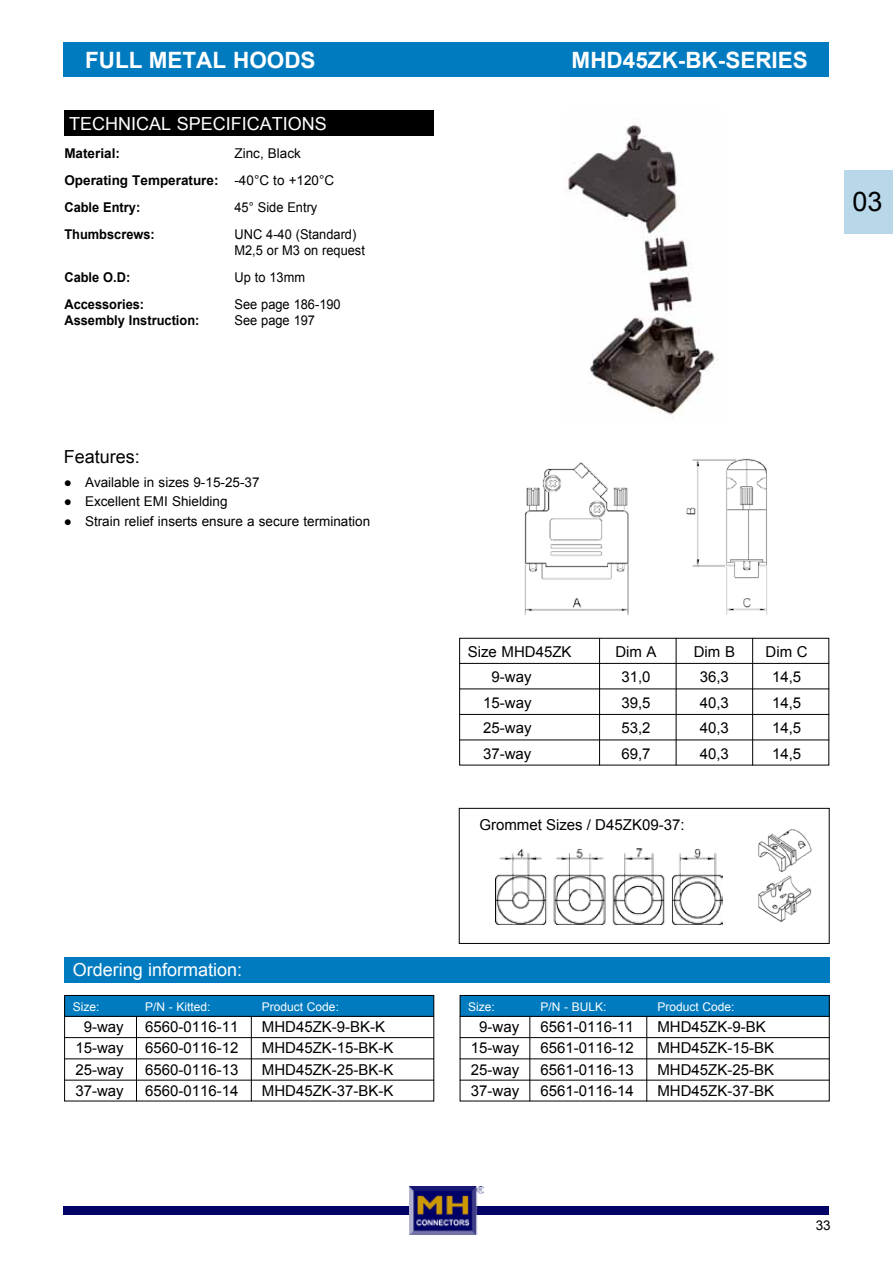
<style>
.page{position:relative;width:893px;height:1263px;background:#fff}
.page>*{position:absolute;margin:0;border:0;box-sizing:border-box;transform-origin:0 0}
.t1{font:27px "Arial";color:#000}
.t2{font:700 22.5px "Arial";color:#fff}
.t3{font:18px "Arial";color:#fff}
.t4{font:18px "Arial";color:#000}
.t5{font:15px "Arial";color:#000}
.t6{font:13.5px "Arial";color:#000}
.t7{font:13.5px/16.2px "Arial";color:#000;scale:.95 1}
.t8{font:700 13.5px/26.7px "Arial";color:#000}
.t9{font:700 13.5px "Arial";color:#000;scale:.95 1}
.t10{font:12px "Arial";color:#fff}
.s1{font-weight:400}
</style>
<div class="page">
<div style="left:64px;top:43px;width:765px;height:34px;background:#007bc0"></div>
<div style="left:64px;top:111px;width:370px;height:25px;background:#000"></div>
<div style="left:64px;top:957px;width:766px;height:25px;background:#007bc0"></div>
<div style="left:64px;top:995px;width:370px;height:21px;background:#007bc0"></div>
<div style="left:64px;top:995px;width:370px;height:106px;border:1px solid #000"></div>
<hr style="left:64px;top:1016px;width:370px;height:1px;background:#000">
<hr style="left:64px;top:1037px;width:370px;height:1px;background:#000">
<hr style="left:64px;top:1058px;width:370px;height:1px;background:#000">
<hr style="left:64px;top:1080px;width:370px;height:1px;background:#000">
<hr style="left:136px;top:1016px;width:1px;height:85px;background:#000">
<hr style="left:251px;top:1016px;width:1px;height:85px;background:#000">
<div style="left:460px;top:995px;width:370px;height:21px;background:#007bc0"></div>
<div style="left:460px;top:995px;width:370px;height:106px;border:1px solid #000"></div>
<hr style="left:460px;top:1016px;width:370px;height:1px;background:#000">
<hr style="left:460px;top:1037px;width:370px;height:1px;background:#000">
<hr style="left:460px;top:1058px;width:370px;height:1px;background:#000">
<hr style="left:460px;top:1080px;width:370px;height:1px;background:#000">
<hr style="left:529px;top:1016px;width:1px;height:85px;background:#000">
<hr style="left:646px;top:1016px;width:1px;height:85px;background:#000">
<div style="left:64px;top:1206px;width:765px;height:9px;background:#010167"></div>
<img style="left:409px;top:1187px;width:75px;height:47px">
<div style="left:844px;top:170px;width:49px;height:64px;background:#b8d7e9"></div>
<img style="left:566px;top:124px;width:152px;height:294px">
<div style="left:459px;top:638px;width:370px;height:127px;background:#fff;border:1px solid #000"></div>
<hr style="left:459px;top:663px;width:370px;height:1px;background:#000">
<hr style="left:459px;top:688px;width:370px;height:1px;background:#000">
<hr style="left:459px;top:714px;width:370px;height:1px;background:#000">
<hr style="left:459px;top:739px;width:370px;height:1px;background:#000">
<hr style="left:752px;top:638px;width:1px;height:127px;background:#000">
<hr style="left:676px;top:638px;width:1px;height:127px;background:#000">
<hr style="left:599px;top:638px;width:1px;height:127px;background:#000">
<img style="left:524px;top:458px;width:243px;height:157px">
<div style="left:459px;top:808px;width:371px;height:136px;border:1px solid #000"></div>
<img style="left:495px;top:848px;width:227px;height:76px">
<img style="left:758px;top:829px;width:54px;height:93px">
<h2 class="t2" style="left:85px;top:45px;width:232px">FULL METAL HOODS</h2>
<h2 class="t2" style="left:572px;top:45px;width:238px">MHD45ZK-BK-SERIES</h2>
<p class="t3" style="left:69px;top:112px;width:259px">TECHNICAL SPECIFICATIONS</p>
<p class="t8" style="left:64px;top:141px;width:271px;text-indent:170px"><span class="s1">Zinc, Black<br></span>Operating Temperature: <span class="s1">-40°C to +120°C<br></span>Cable Entry:</p>
<p class="t8" style="left:64px;top:141px;width:57px">Material:</p>
<p class="t7" style="left:234px;top:199px;width:89px">45° Side Entry</p>
<p class="t9" style="left:64px;top:225px;width:97px">Thumbscrews:</p>
<p class="t7" style="left:234px;top:226px;width:139px">UNC 4-40 (Standard)<br>M2,5 or M3 on request</p>
<p class="t9" style="left:64px;top:268px;width:71px">Cable O.D:</p>
<p class="t7" style="left:234px;top:269px;width:76px">Up to 13mm</p>
<p class="t9" style="left:64px;top:295px;width:86px">Accessories:</p>
<p class="t7" style="left:234px;top:296px;width:113px">See page 186-190</p>
<p class="t9" style="left:64px;top:311px;width:144px">Assembly Instruction:</p>
<p class="t7" style="left:234px;top:312px;width:86px">See page 197</p>
<h1 class="t1" style="left:853px;top:184px;width:32px">03</h1>
<p class="t4" style="left:64px;top:445px;width:78px">Features:</p>
<p class="t6" style="left:64px;top:473px;width:197px">● Available in sizes 9-15-25-37</p>
<p class="t6" style="left:64px;top:493px;width:165px">● Excellent EMI Shielding</p>
<p class="t6" style="left:64px;top:512px;width:308px">● Strain relief inserts ensure a secure termination</p>
<p class="t5" style="left:468px;top:642px;width:105px">Size MHD45ZK</p>
<p class="t5" style="left:615px;top:642px;width:43px">Dim A</p>
<p class="t5" style="left:694px;top:642px;width:43px">Dim B</p>
<p class="t5" style="left:766px;top:642px;width:44px">Dim C</p>
<p class="t5" style="left:491px;top:667px;width:42px">9-way</p>
<p class="t5" style="left:621px;top:667px;width:31px">31,0</p>
<p class="t5" style="left:700px;top:667px;width:31px">36,3</p>
<p class="t5" style="left:772px;top:667px;width:31px">14,5</p>
<p class="t5" style="left:483px;top:693px;width:50px">15-way</p>
<p class="t5" style="left:621px;top:693px;width:31px">39,5</p>
<p class="t5" style="left:700px;top:693px;width:31px">40,3</p>
<p class="t5" style="left:772px;top:693px;width:31px">14,5</p>
<p class="t5" style="left:483px;top:718px;width:50px">25-way</p>
<p class="t5" style="left:621px;top:718px;width:31px">53,2</p>
<p class="t5" style="left:700px;top:718px;width:31px">40,3</p>
<p class="t5" style="left:772px;top:718px;width:31px">14,5</p>
<p class="t5" style="left:483px;top:744px;width:50px">37-way</p>
<p class="t5" style="left:621px;top:744px;width:31px">69,7</p>
<p class="t5" style="left:700px;top:744px;width:31px">40,3</p>
<p class="t5" style="left:772px;top:744px;width:31px">14,5</p>
<p class="t5" style="left:479px;top:815px;width:207px">Grommet Sizes / D45ZK09-37:</p>
<p class="t3" style="left:73px;top:958px;width:171px">Ordering information:</p>
<p class="t10" style="left:73px;top:998px;width:28px">Size:</p>
<p class="t10" style="left:145px;top:998px;width:67px">P/N - Kitted:</p>
<p class="t10" style="left:262px;top:998px;width:79px">Product Code:</p>
<p class="t5" style="left:84px;top:1017px;width:42px">9-way</p>
<p class="t5" style="left:145px;top:1017px;width:95px">6560-0116-11</p>
<p class="t5" style="left:262px;top:1017px;width:125px">MHD45ZK-9-BK-K</p>
<p class="t5" style="left:75px;top:1038px;width:50px">15-way</p>
<p class="t5" style="left:145px;top:1038px;width:95px">6560-0116-12</p>
<p class="t5" style="left:262px;top:1038px;width:133px">MHD45ZK-15-BK-K</p>
<p class="t5" style="left:75px;top:1059px;width:50px">25-way</p>
<p class="t5" style="left:145px;top:1059px;width:95px">6560-0116-13</p>
<p class="t5" style="left:262px;top:1059px;width:133px">MHD45ZK-25-BK-K</p>
<p class="t5" style="left:75px;top:1081px;width:50px">37-way</p>
<p class="t5" style="left:145px;top:1081px;width:95px">6560-0116-14</p>
<p class="t5" style="left:262px;top:1081px;width:133px">MHD45ZK-37-BK-K</p>
<p class="t10" style="left:468px;top:998px;width:28px">Size:</p>
<p class="t10" style="left:540px;top:998px;width:68px">P/N - BULK:</p>
<p class="t10" style="left:657px;top:998px;width:79px">Product Code:</p>
<p class="t5" style="left:479px;top:1017px;width:42px">9-way</p>
<p class="t5" style="left:540px;top:1017px;width:95px">6561-0116-11</p>
<p class="t5" style="left:657px;top:1017px;width:110px">MHD45ZK-9-BK</p>
<p class="t5" style="left:471px;top:1038px;width:50px">15-way</p>
<p class="t5" style="left:540px;top:1038px;width:95px">6561-0116-12</p>
<p class="t5" style="left:657px;top:1038px;width:118px">MHD45ZK-15-BK</p>
<p class="t5" style="left:471px;top:1059px;width:50px">25-way</p>
<p class="t5" style="left:540px;top:1059px;width:95px">6561-0116-13</p>
<p class="t5" style="left:657px;top:1059px;width:118px">MHD45ZK-25-BK</p>
<p class="t5" style="left:471px;top:1081px;width:50px">37-way</p>
<p class="t5" style="left:540px;top:1081px;width:95px">6561-0116-14</p>
<p class="t5" style="left:657px;top:1081px;width:118px">MHD45ZK-37-BK</p>
<p class="t6" style="left:816px;top:1217px;width:17px">33</p>
</div>
